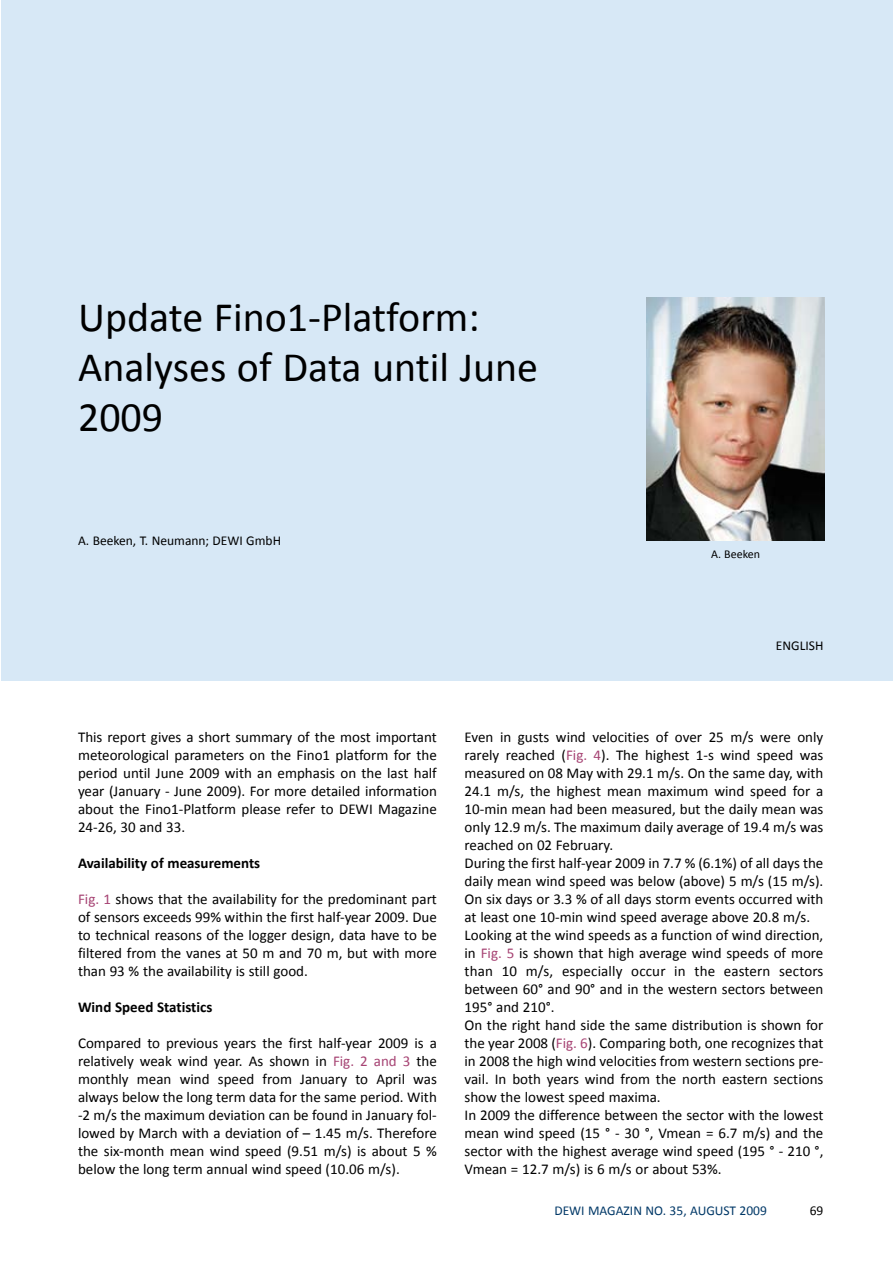
<style>
.page{position:relative;width:893px;height:1263px;background:#fff}
.page>*{position:absolute;margin:0;border:0;box-sizing:border-box;transform-origin:0 0}
.t1{font:42px/50.4px "Calibri";color:#000}
.t2{font:15px/18px "Calibri";color:#000;text-align:justify}
.t3{font:700 15px "Calibri";color:#000}
.t4{font:13.5px "Calibri";color:#000}
.t5{font:13.5px "Calibri";color:#003867}
.t6{font:12px "Calibri";color:#000}
.s1{color:#a64373}
</style>
<div class="page">
<div style="left:1px;top:0;width:892px;height:680px;background:#d7e8f6"></div>
<img style="left:646px;top:298px;width:179px;height:242px">
<h1 class="t1" style="left:78px;top:290px;width:462px">Update Fino1-Platform:<br>Analyses of Data until June<br>2009</h1>
<p class="t4" style="left:78px;top:532px;width:205px">A. Beeken, T. Neumann; DEWI GmbH</p>
<p class="t6" style="left:711px;top:546px;width:50px">A. Beeken</p>
<p class="t4" style="left:776px;top:637px;width:15px">English</p>
<p class="t2" style="left:78px;top:727px;width:360px">This report gives a short summary of the most important meteorological parameters on the Fino1 platform for the period until June 2009 with an emphasis on the last half year (January - June 2009). For more detailed information about the Fino1-Platform please refer to DEWI Magazine 24-26, 30 and 33.</p>
<p class="t3" style="left:78px;top:854px;width:184px">Availability of measurements</p>
<p class="t2" style="left:78px;top:889px;width:360px"><span class="s1">Fig. 1</span> shows that the availability for the predominant part of sensors exceeds 99% within the first half-year 2009. Due to technical reasons of the logger design, data have to be filtered from the vanes at 50 m and 70 m, but with more than 93 % the availability is still good.</p>
<p class="t3" style="left:78px;top:998px;width:136px">Wind Speed Statistics</p>
<p class="t2" style="left:78px;top:1033px;width:360px">Compared to previous years the first half-year 2009 is a relatively weak wind year. As shown in <span class="s1">Fig. 2 and 3</span> the monthly mean wind speed from January to April was always below the long term data for the same period. With -2 m/s the maximum deviation can be found in January fol&shy;lowed by March with a deviation of – 1.45 m/s. Therefore the six-month mean wind speed (9.51 m/s) is about 5 % below the long term annual wind speed (10.06 m/s).</p>
<p class="t2" style="left:464px;top:727px;width:360px;text-align:left">Even in gusts wind velocities of over 25 m/s were only rarely reached (<span class="s1">Fig. 4</span>). The highest 1-s wind speed was measured on 08 May with 29.1 m/s. On the same day, with 24.1 m/s, the highest mean maximum wind speed for a 10-min mean had been measured, but the daily mean was only 12.9 m/s. The maximum daily average of 19.4 m/s was reached on 02 February.<br>During the first half-year 2009 in 7.7 % (6.1%) of all days the daily mean wind speed was below (above) 5 m/s (15 m/s).<br>On six days or 3.3 % of all days storm events occurred with at least one 10-min wind speed average above 20.8 m/s.<br>Looking at the wind speeds as a function of wind direction, in <span class="s1">Fig. 5</span> is shown that high average wind speeds of more than 10 m/s, especially occur in the eastern sectors between 60° and 90° and in the western sectors between 195° and 210°.<br>On the right hand side the same distribution is shown for the year 2008 (<span class="s1">Fig. 6</span>). Comparing both, one recognizes that in 2008 the high wind velocities from western sections pre&shy;vail. In both years wind from the north eastern sections show the lowest speed maxima.<br>In 2009 the difference between the sector with the lowest mean wind speed (15 ° - 30 °, Vmean = 6.7 m/s) and the sector with the highest average wind speed (195 ° - 210 °, Vmean = 12.7 m/s) is 6 m/s or about 53%.</p>
<p class="t5" style="left:554px;top:1202px;width:214px">DEWI MAGAZIN NO. 35, AUGUST 2009</p>
<p class="t4" style="left:810px;top:1202px;width:15px">69</p>
</div>
